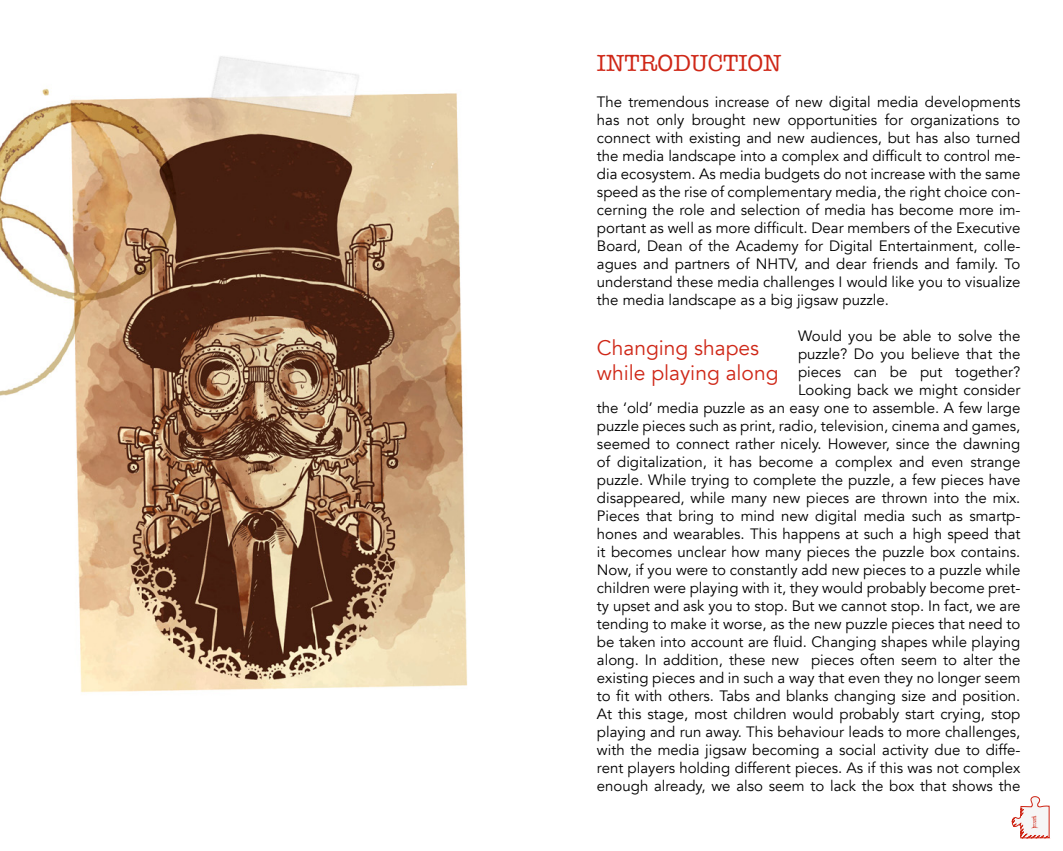
<style>
.page{position:relative;width:1063px;height:851px;background:#fff}
.page>*{position:absolute;margin:0;border:0;box-sizing:border-box;transform-origin:0 0}
.t1{font:24px "American Typewriter";color:#cf2717}
.t2{font:21px/25.2px "Avenir";color:#cf2717}
.t3{font:16.35px "Frederickathe Great";color:#cf2717}
.t4{font:15px/18px "Avenir";color:#000;text-align:justify}
</style>
<div class="page">
<svg style="left:1011px;top:796px;width:39px;height:42px"></svg>
<img style="left:0;top:56px;width:467px;height:637px">
<h1 class="t1" style="left:597px;top:44px;width:186px">INTRODUCTION</h1>
<p class="t4" style="left:597px;top:93px;width:425px">The tremendous increase of new digital media developments has not only brought new opportunities for organizations to connect with existing and new audiences, but has also turned the media landscape into a complex and difficult to control me&shy;dia ecosystem. As media budgets do not increase with the same speed as the rise of complementary media, the right choice con&shy;cerning the role and selection of media has become more im&shy;portant as well as more difficult. Dear members of the Executive Board, Dean of the Academy for Digital Entertainment, colle&shy;agues and partners of NHTV, and dear friends and family. To understand these media challenges I would like you to visualize the media landscape as a big jigsaw puzzle.</p>
<p class="t4" style="left:597px;top:327px;width:425px;text-align:right">Would you be able to solve the<br>puzzle? Do you believe that the<br>pieces can be put together?<br>Looking back we might consider<br>the ‘old’ media puzzle as an easy one to assemble. A few large puzzle pieces such as print, radio, television, cinema and games, seemed to connect rather nicely. However, since the dawning of digitalization, it has become a complex and even strange puzzle. While trying to complete the puzzle, a few pieces have disappeared, while many new pieces are thrown into the mix.<br>Pieces that bring to mind new digital media such as smartp&shy;hones and wearables. This happens at such a high speed that it becomes unclear how many pieces the puzzle box contains.<br>Now, if you were to constantly add new pieces to a puzzle while children were playing with it, they would probably become pret&shy;ty upset and ask you to stop. But we cannot stop. In fact, we are tending to make it worse, as the new puzzle pieces that need to be taken into account are fluid. Changing shapes while playing along. In addition, these new pieces often seem to alter the existing pieces and in such a way that even they no longer seem to fit with others. Tabs and blanks changing size and position.<br>At this stage, most children would probably start crying, stop playing and run away. This behaviour leads to more challenges, with the media jigsaw becoming a social activity due to diffe&shy;rent players holding different pieces. As if this was not complex enough already, we also seem to lack the box that shows the</p>
<h2 class="t2" style="left:597px;top:335px;width:183px">Changing shapes while playing along</h2>
<p class="t3" style="left:1031px;top:812px;width:8px">1</p>
</div>
